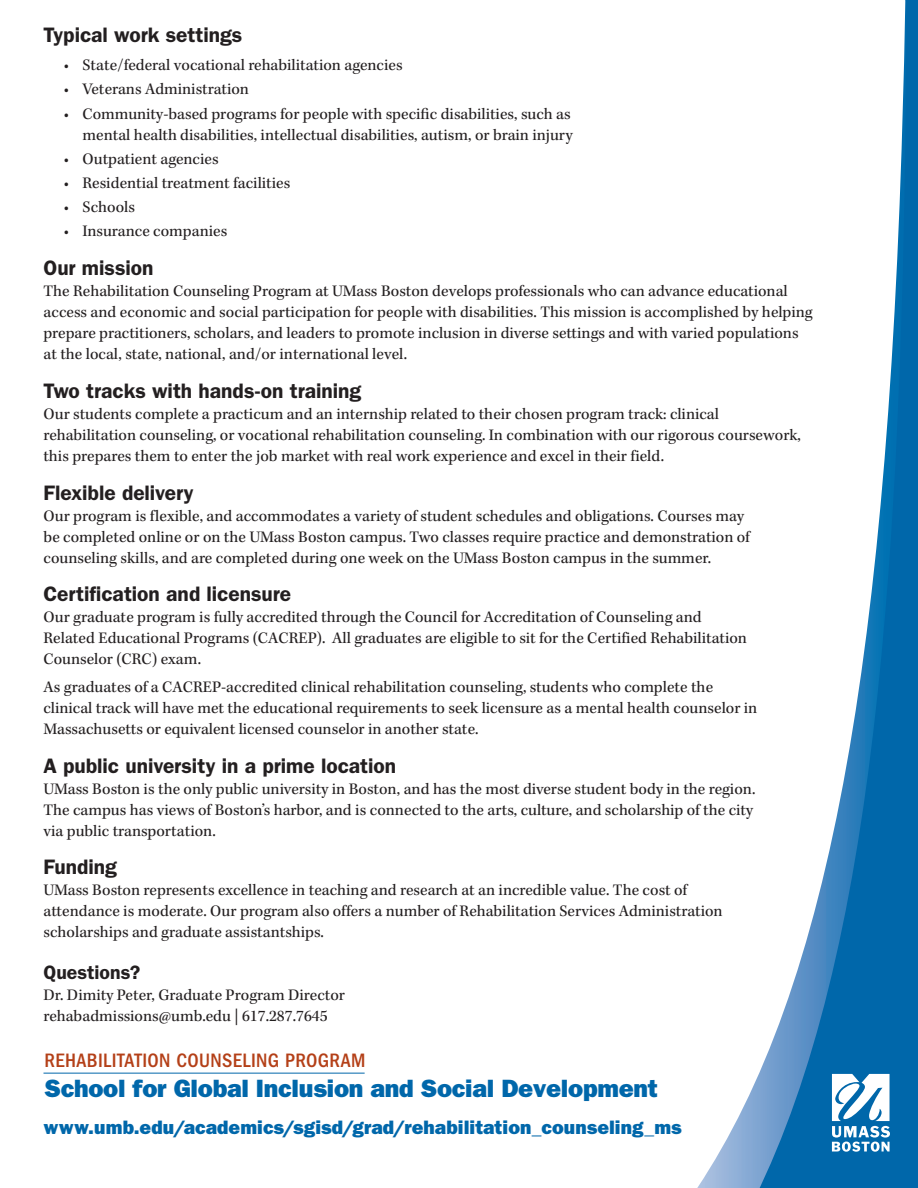
<style>
.page{position:relative;width:918px;height:1188px;background:#fff}
.page>*{position:absolute;margin:0;border:0;box-sizing:border-box;transform-origin:0 0}
.t1{font:25.2px "ITC Franklin Gothic Std Hvy";letter-spacing:-.01em;color:#0067aa}
.subhead{font:600 21px "ITC Franklin Gothic Std";letter-spacing:-.005em;color:#231f20}
.t2{font:500 condensed 20.1px "ITC Franklin Gothic Std";letter-spacing:.02em;color:#b44018}
.t3{font:19.5px "ITC Franklin Gothic Std Hvy";letter-spacing:.005em;color:#0067aa}
.text{font:600 19.5px "ITC Franklin Gothic Std";color:#231f20}
.text-2{font:16.5px/21px "Kepler Std";color:#231f20}
</style>
<div class="page">
<svg style="left:697px;top:1106px;width:47px;height:82px"></svg>
<svg style="left:744px;top:0;width:174px;height:1188px"></svg>
<svg style="left:832px;top:1074px;width:58px;height:78px"></svg>
<hr style="left:44px;top:1073px;width:321px;height:1px;background:#0067aa">
<p class="subhead" style="left:44px;top:23px;width:200px">Typical work settings</p>
<p class="text-2" style="left:64px;top:55px;width:340px">• State/federal vocational rehabilitation agencies</p>
<p class="text-2" style="left:64px;top:79px;width:187px">• Veterans Administration</p>
<p class="text-2" style="left:64px;top:104px;width:511px;text-align:right">• Community-based programs for people with specific disabilities, such as mental health disabilities, intellectual disabilities, autism, or brain injury</p>
<p class="text-2" style="left:64px;top:149px;width:157px">• Outpatient agencies</p>
<p class="text-2" style="left:64px;top:173px;width:228px">• Residential treatment facilities</p>
<p class="text-2" style="left:64px;top:197px;width:73px">• Schools</p>
<p class="text-2" style="left:64px;top:222px;width:165px">• Insurance companies</p>
<p class="subhead" style="left:44px;top:256px;width:112px">Our mission</p>
<p class="text-2" style="left:44px;top:281px;width:771px">The Rehabilitation Counseling Program at UMass Boston develops professionals who can advance educational access and economic and social participation for people with disabilities. This mission is accomplished by helping prepare practitioners, scholars, and leaders to promote inclusion in diverse settings and with varied populations at the local, state, national, and/or international level.</p>
<p class="subhead" style="left:44px;top:378px;width:319px">Two tracks with hands-on training</p>
<p class="text-2" style="left:44px;top:404px;width:759px">Our students complete a practicum and an internship related to their chosen program track: clinical rehabilitation counseling, or vocational rehabilitation counseling. In combination with our rigorous coursework, this prepares them to enter the job market with real work experience and excel in their field.</p>
<p class="subhead" style="left:44px;top:480px;width:152px">Flexible delivery</p>
<p class="text-2" style="left:44px;top:506px;width:708px">Our program is flexible, and accommodates a variety of student schedules and obligations. Courses may be completed online or on the UMass Boston campus. Two classes require practice and demonstration of counseling skills, and are completed during one week on the UMass Boston campus in the summer.</p>
<p class="subhead" style="left:44px;top:582px;width:249px">Certification and licensure</p>
<p class="text-2" style="left:44px;top:607px;width:705px">Our graduate program is fully accredited through the Council for Accreditation of Counseling and<br>Related Educational Programs (CACREP). All graduates are eligible to sit for the Certified Rehabilitation<br>Counselor (CRC) exam.</p>
<p class="text-2" style="left:44px;top:677px;width:715px">As graduates of a CACREP-accredited clinical rehabilitation counseling, students who complete the clinical track will have met the educational requirements to seek licensure as a mental health counselor in<br>Massachusetts or equivalent licensed counselor in another state.</p>
<p class="subhead" style="left:44px;top:753px;width:354px">A public university in a prime location</p>
<p class="text-2" style="left:44px;top:779px;width:714px">UMass Boston is the only public university in Boston, and has the most diverse student body in the region.<br>The campus has views of Boston’s harbor, and is connected to the arts, culture, and scholarship of the city via public transportation.</p>
<p class="subhead" style="left:44px;top:855px;width:75px">Funding</p>
<p class="text-2" style="left:44px;top:880px;width:681px">UMass Boston represents excellence in teaching and research at an incredible value. The cost of attendance is moderate. Our program also offers a number of Rehabilitation Services Administration scholarships and graduate assistantships.</p>
<p class="text" style="left:44px;top:960px;width:98px">Questions?</p>
<p class="text-2" style="left:44px;top:985px;width:303px">Dr. Dimity Peter, Graduate Program Director</p>
<p class="text-2" style="left:44px;top:1006px;width:286px">rehabadmissions@umb.edu | 617.287.7645</p>
<p class="t2" style="left:44px;top:1049px;width:322px">REHABILITATION COUNSELING PROGRAM</p>
<p class="t1" style="left:44px;top:1073px;width:615px">School for Global Inclusion and Social Development</p>
<p class="t3" style="left:44px;top:1115px;width:640px">www.umb.edu/academics/sgisd/grad/rehabilitation_counseling_ms</p>
</div>
